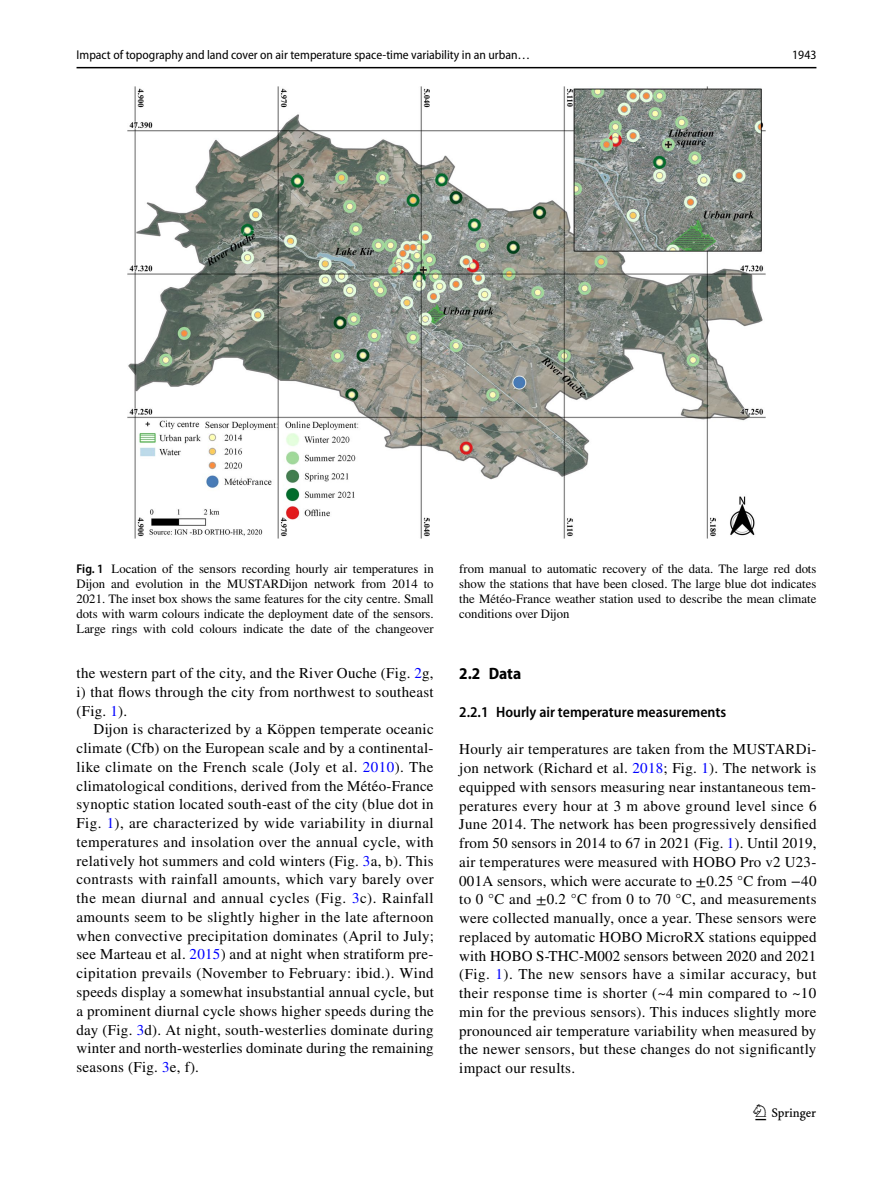
<style>
.page{position:relative;width:893px;height:1187px;background:#fff}
.page>*{position:absolute;margin:0;border:0;box-sizing:border-box;transform-origin:0 0}
.t1{font:22.5px "Springnew Regular 3";color:#000}
.t2{font:700 semi-condensed 16.5px "Myriad Pro";color:#000}
.t3{font:15px/18.8px "STIX";letter-spacing:.02em;color:#000;text-align:justify}
.t4{font:600 semi-condensed 15px "Myriad Pro";color:#000}
.t5{font:12.75px/15px "STIX";color:#000;text-align:justify}
.t6{font:12.75px "Myriad Pro Semi Cn 3";color:#000}
.t7{font:semi-condensed 12.75px "Myriad Pro";color:#000}
.s1{font-family:"Myriad Pro";font-weight:600;font-stretch:semi-condensed}
.s2{color:#00f}
</style>
<div class="page">
<hr style="left:77px;top:67px;width:739px;height:1px;background:#000">
<img style="left:128px;top:87px;width:637px;height:451px">
<p class="t6" style="left:77px;top:48px;width:455px">Impact of topography and land cover on air temperature space‑time variability in an urban…</p>
<p class="t7" style="left:792px;top:48px;width:26px">1943</p>
<p class="t5" style="left:77px;top:562px;width:359px"><span class="s1">Fig. 1</span> Location of the sensors recording hourly air temperatures in Dijon and evolution in the MUSTARDijon network from 2014 to 2021. The inset box shows the same features for the city centre. Small dots with warm colours indicate the deployment date of the sensors.<br>Large rings with cold colours indicate the date of the changeover</p>
<p class="t5" style="left:459px;top:562px;width:359px">from manual to automatic recovery of the data. The large red dots show the stations that have been closed. The large blue dot indicates the Météo-France weather station used to describe the mean climate conditions over Dijon</p>
<p class="t3" style="left:77px;top:664px;width:359px">the western part of the city, and the River Ouche (Fig. <span class="s2">2</span>g, i) that flows through the city from northwest to southeast (Fig. <span class="s2">1</span>).</p>
<p class="t3" style="left:77px;top:721px;width:359px;text-indent:17px">Dijon is characterized by a Köppen temperate oceanic climate (Cfb) on the European scale and by a continental&shy;like climate on the French scale (Joly et al. <span class="s2">2010</span>). The climatological conditions, derived from the Météo-France synoptic station located south-east of the city (blue dot in Fig. <span class="s2">1</span>), are characterized by wide variability in diurnal temperatures and insolation over the annual cycle, with relatively hot summers and cold winters (Fig. <span class="s2">3</span>a, b). This contrasts with rainfall amounts, which vary barely over the mean diurnal and annual cycles (Fig. <span class="s2">3</span>c). Rainfall amounts seem to be slightly higher in the late afternoon when convective precipitation dominates (April to July; see Marteau et al. <span class="s2">2015</span>) and at night when stratiform pre&shy;cipitation prevails (November to February: ibid.). Wind speeds display a somewhat insubstantial annual cycle, but a prominent diurnal cycle shows higher speeds during the day (Fig. <span class="s2">3</span>d). At night, south-westerlies dominate during winter and north-westerlies dominate during the remaining seasons (Fig. <span class="s2">3</span>e, f).</p>
<p class="t2" style="left:459px;top:664px;width:63px">2.2 Data</p>
<p class="t4" style="left:459px;top:703px;width:268px">2.2.1 Hourly air temperature measurements</p>
<p class="t3" style="left:459px;top:740px;width:359px">Hourly air temperatures are taken from the MUSTARDi&shy;jon network (Richard et al. <span class="s2">2018</span>; Fig. <span class="s2">1</span>). The network is equipped with sensors measuring near instantaneous tem&shy;peratures every hour at 3 m above ground level since 6<br>June 2014. The network has been progressively densified from 50 sensors in 2014 to 67 in 2021 (Fig. <span class="s2">1</span>). Until 2019, air temperatures were measured with HOBO Pro v2 U23- 001A sensors, which were accurate to ±0.25 °C from −40 to 0 °C and ±0.2 °C from 0 to 70 °C, and measurements were collected manually, once a year. These sensors were replaced by automatic HOBO MicroRX stations equipped with HOBO S-THC-M002 sensors between 2020 and 2021 (Fig. <span class="s2">1</span>). The new sensors have a similar accuracy, but their response time is shorter (~4 min compared to ~10 min for the previous sensors). This induces slightly more pronounced air temperature variability when measured by the newer sensors, but these changes do not significantly impact our results.</p>
<h1 class="t1" style="left:755px;top:1104px;width:62px">1 3</h1>
</div>
